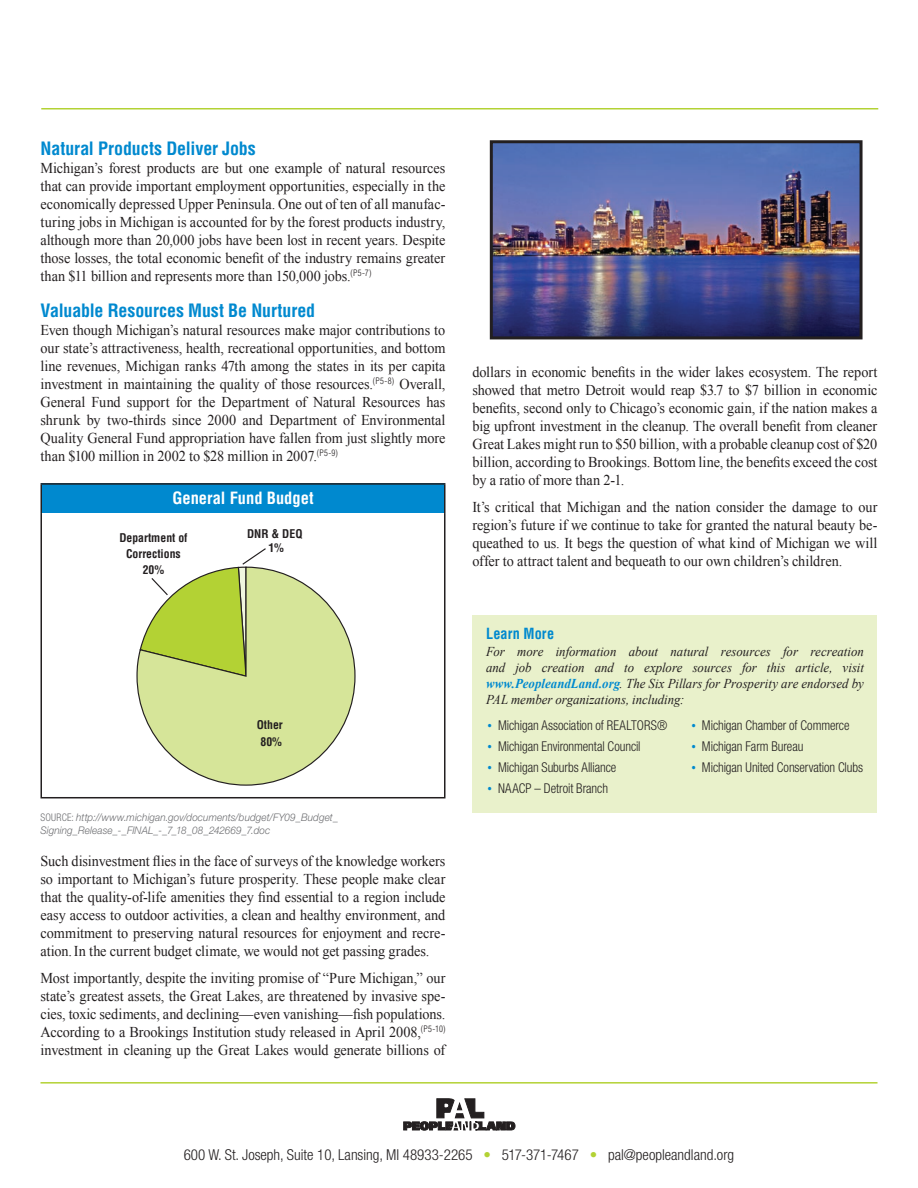
<style>
.page{position:relative;width:918px;height:1188px;background:#fff}
.page>*{position:absolute;margin:0;border:0;box-sizing:border-box;transform-origin:0 0}
.t1{font:700 condensed 21.15px "Helvetica LT Std";color:#fff}
.t2{font:700 condensed 18px "Helvetica LT Std";letter-spacing:-.01em;color:#0089cf}
.t3{font:700 condensed 16.5px "Helvetica LT Std";color:#fff}
.t4{font:15px/18px "Times New Roman";letter-spacing:-.005em;color:#231f20;text-align:justify;scale:.95 1}
.t5{font:300 condensed 15px "Helvetica Neue LT Std";color:#231f20}
.t6{font:700 condensed 15px "Helvetica LT Std";letter-spacing:.01em;color:#0089cf;scale:.95 1}
.t7{font:italic 13.5px/16.2px "Times New Roman";color:#231f20;text-align:justify;scale:.95 1}
.t8{font:300 condensed 13.5px "Helvetica Neue LT Std";letter-spacing:-.005em;color:#231f20;scale:.95 1}
.t9{font:700 condensed 11.7px/16.5px "Helvetica LT Std";color:#231f20;text-align:center}
.t10{font:italic 300 10.5px/13.5px "Helvetica Neue LT Std";letter-spacing:.005em;color:#6c6d70;scale:.95 1}
.s1{font-style:normal;font-stretch:condensed}
.s2{font-weight:700;color:#0089cf}
.s3{font-family:"Times New Roman";font-weight:400;font-stretch:normal;color:#0089cf}
.s4{color:#b3d234}
</style>
<div class="page">
<hr style="left:41px;top:108px;width:837px;height:2px;background:#b3d234">
<svg style="left:404px;top:1099px;width:111px;height:32px"></svg>
<hr style="left:40px;top:1082px;width:838px;height:2px;background:#b3d234">
<div style="left:41px;top:484px;width:404px;height:29px;background:#0089cf"></div>
<hr style="left:40px;top:483px;width:406px;height:2px;background:#231f20">
<hr style="left:40px;top:485px;width:2px;height:28px;background:#231f20">
<hr style="left:444px;top:485px;width:2px;height:28px;background:#231f20">
<hr style="left:40px;top:513px;width:2px;height:284px;background:#231f20">
<hr style="left:444px;top:513px;width:2px;height:284px;background:#231f20">
<hr style="left:40px;top:797px;width:406px;height:1px;background:#231f20">
<svg style="left:136px;top:568px;width:220px;height:218px;fill:#d6e599"></svg>
<svg style="left:139px;top:548px;width:128px;height:130px"></svg>
<div style="left:472px;top:615px;width:406px;height:198px;background:#e9f1cb"></div>
<img style="left:494px;top:144px;width:365px;height:191px">
<div style="left:490px;top:140px;width:373px;height:199px;border:3px solid #231f20"></div>
<p class="t2" style="left:40px;top:137px;width:217px">Natural Products Deliver Jobs</p>
<p class="t4" style="left:40px;top:158px;width:428px">Michigan’s forest products are but one example of natural resources that can provide important employment opportunities, especially in the economically depressed Upper Peninsula. One out of ten of all manufac&shy;turing jobs in Michigan is accounted for by the forest products industry, although more than 20,000 jobs have been lost in recent years. Despite those losses, the total economic benefit of the industry remains greater than $11 billion and represents more than 150,000 jobs.<sup>(P5-7)</sup></p>
<p class="t2" style="left:40px;top:299px;width:276px">Valuable Resources Must Be Nurtured</p>
<p class="t4" style="left:40px;top:320px;width:428px">Even though Michigan’s natural resources make major contributions to our state’s attractiveness, health, recreational opportunities, and bottom line revenues, Michigan ranks 47th among the states in its per capita investment in maintaining the quality of those resources.<sup>(P5-8)</sup> Overall, General Fund support for the Department of Natural Resources has shrunk by two-thirds since 2000 and Department of Environmental Quality General Fund appropriation have fallen from just slightly more than $100 million in 2002 to $28 million in 2007.<sup>(P5-9)</sup></p>
<p class="t3" style="left:172px;top:488px;width:143px">General Fund Budget</p>
<p class="t9" style="left:247px;top:526px;width:57px;line-height:14.1px">DNR &amp; DEQ<br>1%</p>
<h1 class="t1" style="left:158px;top:479px;width:182px">General Fund Budget</h1>
<p class="t9" style="left:119px;top:529px;width:70px">Department of<br>Corrections<br>20%</p>
<p class="t9" style="left:257px;top:717px;width:28px">Other<br>80%</p>
<p class="t10" style="left:40px;top:810px;width:314px"><span class="s1">Source:</span> http://www.michigan.gov/documents/budget/FY09_Budget_<br>Signing_Release_-_FINAL_-_7_18_08_242669_7.doc</p>
<p class="t4" style="left:40px;top:852px;width:428px">Such disinvestment flies in the face of surveys of the knowledge workers so important to Michigan’s future prosperity. These people make clear that the quality-of-life amenities they find essential to a region include easy access to outdoor activities, a clean and healthy environment, and commitment to preserving natural resources for enjoyment and recre&shy;ation.In the current budget climate, we would not get passing grades.</p>
<p class="t4" style="left:41px;top:969px;width:428px">Most importantly, despite the inviting promise of “Pure Michigan,” our state’s greatest assets, the Great Lakes, are threatened by invasive spe&shy;cies, toxic sediments, and declining—even vanishing—fish populations.<br>According to a Brookings Institution study released in April 2008,<sup>(P5-10) </sup>investment in cleaning up the Great Lakes would generate billions of</p>
<p class="t4" style="left:473px;top:363px;width:428px">dollars in economic benefits in the wider lakes ecosystem. The report showed that metro Detroit would reap $3.7 to $7 billion in economic benefits, second only to Chicago’s economic gain, if the nation makes a big upfront investment in the cleanup. The overall benefit from cleaner Great Lakes might run to $50 billion, with a probable cleanup cost of $20 billion, according to Brookings. Bottom line, the benefits exceed the cost by a ratio of more than 2-1.</p>
<p class="t4" style="left:473px;top:498px;width:428px">It’s critical that Michigan and the nation consider the damage to our region’s future if we continue to take for granted the natural beauty be&shy;queathed to us. It begs the question of what kind of Michigan we will offer to attract talent and bequeath to our own children’s children.</p>
<p class="t6" style="left:486px;top:625px;width:73px">Learn More</p>
<p class="t7" style="left:486px;top:643px;width:399px">For more information about natural resources for recreation and job creation and to explore sources for this article, visit <span class="s2">www.PeopleandLand.org</span>. The Six Pillars for Prosperity are endorsed by PAL member organizations, including:</p>
<p class="t8" style="left:488px;top:717px;width:191px"><span class="s3">•</span> Michigan Association of REALTORS®</p>
<p class="t8" style="left:691px;top:717px;width:168px"><span class="s3">•</span> Michigan Chamber of Commerce</p>
<p class="t8" style="left:487px;top:738px;width:163px"><span class="s3">•</span> Michigan Environmental Council</p>
<p class="t8" style="left:691px;top:738px;width:119px"><span class="s3">•</span> Michigan Farm Bureau</p>
<p class="t8" style="left:487px;top:759px;width:137px"><span class="s3">•</span> Michigan Suburbs Alliance</p>
<p class="t8" style="left:691px;top:759px;width:182px"><span class="s3">•</span> Michigan United Conservation Clubs</p>
<p class="t8" style="left:487px;top:780px;width:128px"><span class="s3">•</span> NAACP – Detroit Branch</p>
<p class="t5" style="left:184px;top:1146px;width:552px">600 W. St. Joseph, Suite 10, Lansing, MI 48933-2265 <span class="s4">•</span> 517-371-7467 <span class="s4">•</span> pal@peopleandland.org</p>
</div>
